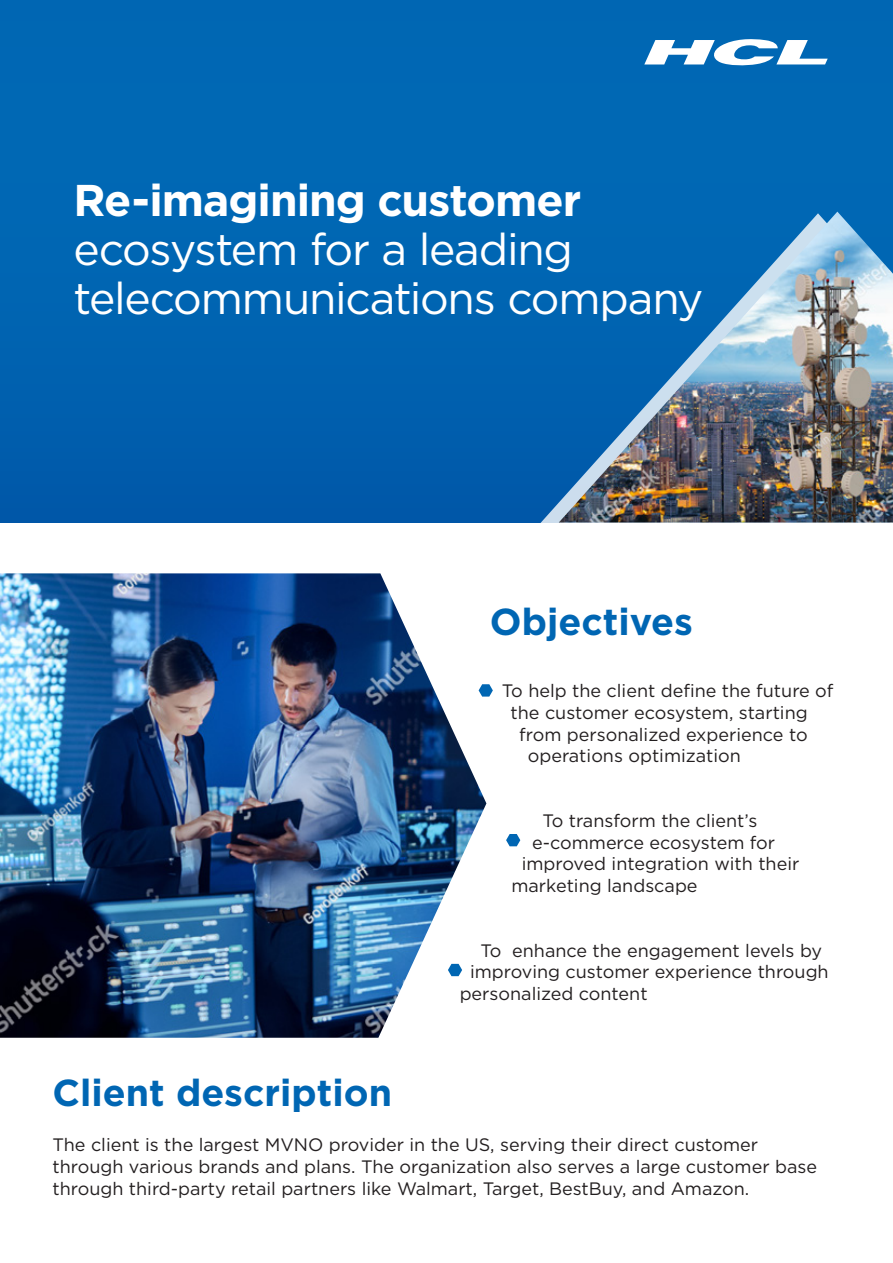
<style>
.page{position:relative;width:893px;height:1263px;background:#fff}
.page>*{position:absolute;margin:0;border:0;box-sizing:border-box;transform-origin:0 0}
.t1{font:44.4px/48.9px "Gotham";letter-spacing:-.03em;color:#fff}
.t2{font:700 44.4px "Gotham";letter-spacing:-.02em;color:#fff}
.t3{font:700 37.5px "Gotham";color:#0066b3}
.t4{font:18px/21.6px "Gotham";color:#231f20}
</style>
<div class="page">
<div style="left:0;top:0;width:893px;height:528px;background:linear-gradient(to right,#0062b0,#0068b4)"></div>
<div style="left:0;top:523px;width:893px;height:568px;background:#fff"></div>
<svg style="left:539px;top:213px;width:354px;height:310px;background:#0c66af"></svg>
<img style="left:559px;top:212px;width:334px;height:310px">
<svg style="left:644px;top:38px;width:184px;height:28px"></svg>
<svg style="left:506px;top:834px;width:14px;height:12px"></svg>
<svg style="left:486px;top:684px;width:7px;height:13px"></svg>
<img style="left:0;top:573px;width:486px;height:465px">
<h1 class="t2" style="left:74px;top:175px;width:509px">Re-imagining customer</h1>
<h1 class="t1" style="left:74px;top:224px;width:632px">ecosystem for a leading telecommunications company</h1>
<h2 class="t3" style="left:490px;top:600px;width:204px">Objectives</h2>
<p class="t4" style="left:502px;top:680px;width:333px">To help the client define the future of</p>
<p class="t4" style="left:511px;top:701px;width:299px">the customer ecosystem, starting</p>
<p class="t4" style="left:519px;top:723px;width:290px">from personalized experience to</p>
<p class="t4" style="left:528px;top:745px;width:214px">operations optimization</p>
<p class="t4" style="left:542px;top:809px;width:216px">To transform the client’s</p>
<p class="t4" style="left:532px;top:831px;width:245px">e-commerce ecosystem for</p>
<p class="t4" style="left:522px;top:853px;width:279px">improved integration with their</p>
<p class="t4" style="left:511px;top:874px;width:188px">marketing landscape</p>
<p class="t4" style="left:480px;top:939px;width:343px">To enhance the engagement levels by</p>
<p class="t4" style="left:470px;top:961px;width:360px">improving customer experience through</p>
<p class="t4" style="left:460px;top:982px;width:189px">personalized content</p>
<h2 class="t3" style="left:53px;top:1071px;width:341px">Client description</h2>
<p class="t4" style="left:53px;top:1134px;width:766px">The client is the largest MVNO provider in the US, serving their direct customer through various brands and plans. The organization also serves a large customer base through third-party retail partners like Walmart, Target, BestBuy, and Amazon.</p>
</div>
